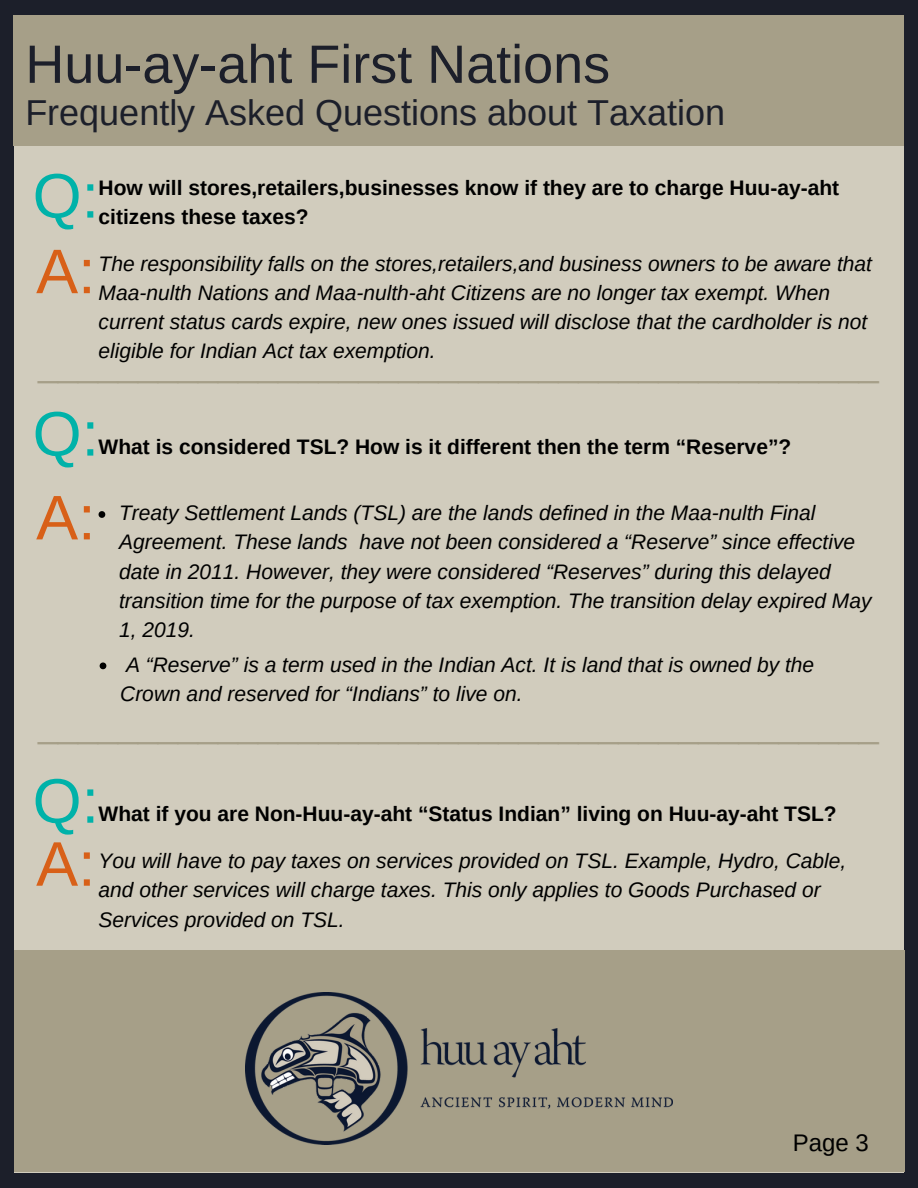
<style>
.page{position:relative;width:918px;height:1188px;background:#1c1f2a}
.page>*{position:absolute;margin:0;border:0;box-sizing:border-box;transform-origin:0 0}
.t1{font:63px "Arimo";color:#00b2a9}
.t2{font:63px "Arimo";color:#d86018}
.t3{font:54px "Arimo";color:#1c1f2a}
.t4{font:36px "Arimo";color:#a69f88}
.t5{font:36px "Arimo";color:#1c1f2a}
.t6{font:24px "Arimo";color:#000}
.t7{font:italic 21px/29.2px "Arimo";color:#000}
.t8{font:700 21px/29.2px "Arimo";color:#000}
</style>
<div class="page">
<div style="left:14px;top:15px;width:890px;height:1157px;background:#d1ccbd"></div>
<div style="left:14px;top:950px;width:891px;height:222px;background:#a69f88"></div>
<img style="left:246px;top:993px;width:426px;height:151px">
<div style="left:13px;top:15px;width:891px;height:130px;background:#a69f88"></div>
<svg style="left:99px;top:511px;width:6px;height:7px"></svg>
<svg style="left:100px;top:663px;width:6px;height:6px"></svg>
<h2 class="t3" style="left:25px;top:34px;width:586px">Huu-ay-aht First Nations</h2>
<h3 class="t5" style="left:25px;top:93px;width:701px">Frequently Asked Questions about Taxation</h3>
<h3 class="t5" style="left:25px;top:101px;width:601px">Taxation Frequently Asked Questions</h3>
<h1 class="t1" style="left:33px;top:161px;width:68px">Q:</h1>
<h1 class="t2" style="left:36px;top:236px;width:61px">A:</h1>
<p class="t8" style="left:99px;top:173px;width:742px">How will stores,retailers,businesses know if they are to charge Huu-ay-aht citizens these taxes?</p>
<p class="t7" style="left:99px;top:249px;width:775px">The responsibility falls on the stores,retailers,and business owners to be aware that Maa-nulth Nations and Maa-nulth-aht Citizens are no longer tax exempt. When current status cards expire, new ones issued will disclose that the cardholder is not eligible for Indian Act tax exemption.</p>
<h3 class="t4" style="left:38px;top:344px;width:842px">__________________________________________</h3>
<h1 class="t1" style="left:33px;top:399px;width:68px">Q:</h1>
<h1 class="t2" style="left:36px;top:482px;width:61px">A:</h1>
<p class="t8" style="left:99px;top:432px;width:694px">What is considered TSL? How is it different then the term “Reserve”?</p>
<p class="t7" style="left:119px;top:498px;width:754px">Treaty Settlement Lands (TSL) are the lands defined in the Maa-nulth Final Agreement. These lands have not been considered a “Reserve” since effective date in 2011. However, they were considered “Reserves” during this delayed transition time for the purpose of tax exemption. The transition delay expired May 1, 2019.</p>
<p class="t7" style="left:120px;top:650px;width:696px">A “Reserve” is a term used in the Indian Act. It is land that is owned by the<br>Crown and reserved for “Indians” to live on.</p>
<h3 class="t4" style="left:38px;top:705px;width:842px">__________________________________________</h3>
<h1 class="t1" style="left:33px;top:766px;width:68px">Q:</h1>
<p class="t8" style="left:99px;top:799px;width:740px">What if you are Non-Huu-ay-aht “Status Indian” living on Huu-ay-aht TSL?</p>
<h1 class="t2" style="left:36px;top:829px;width:61px">A:</h1>
<p class="t7" style="left:99px;top:846px;width:749px">You will have to pay taxes on services provided on TSL. Example, Hydro, Cable, and other services will charge taxes. This only applies to Goods Purchased or<br>Services provided on TSL.</p>
<p class="t6" style="left:793px;top:1129px;width:78px">Page 3</p>
</div>
